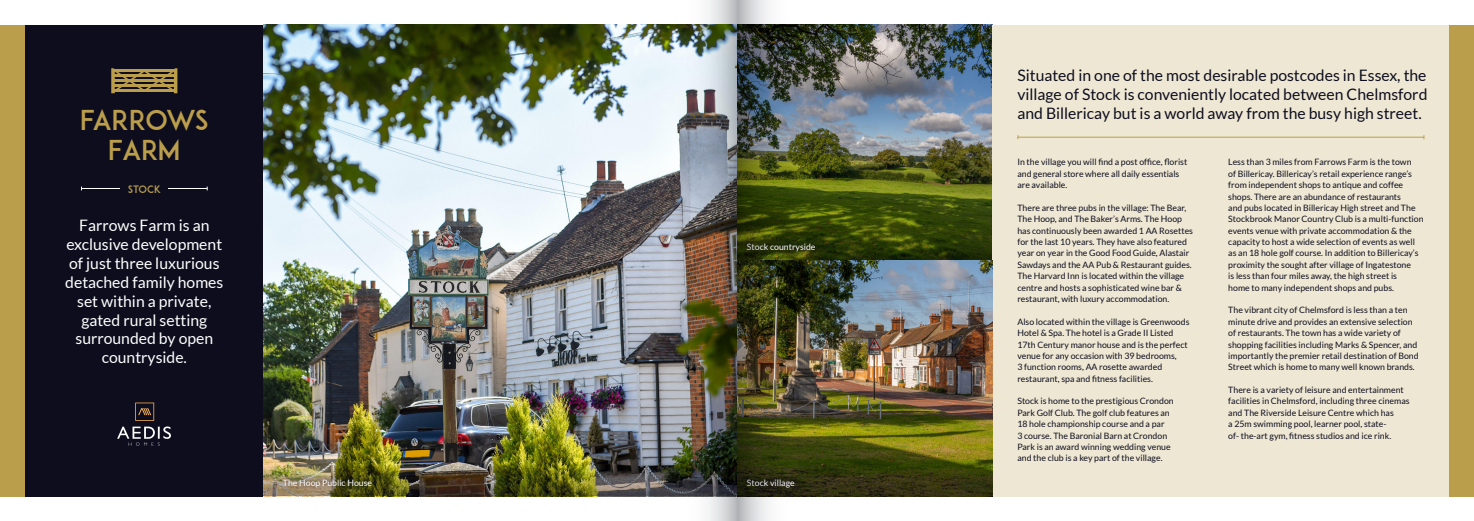
<style>
.page{position:relative;width:1474px;height:521px;background:#fff}
.page>*{position:absolute;margin:0;border:0;box-sizing:border-box;transform-origin:0 0}
.t1{font:27.12px "ADAM.CGPRO";letter-spacing:-.055em;color:#bb9e4b}
.t2{font:27.12px "ADAM.CGPRO";letter-spacing:-.03em;color:#bb9e4b}
.t3{font:15.75px/18.9px "Lato";color:#0d0d1e;text-align:justify}
.t4{font:15.75px/18.9px "Lato";color:#fff;text-align:center}
.t5{font:10.24px "ADAM.CGPRO";letter-spacing:-.01em;color:#bb9e4b}
.t6{font:8.75px/11.4px "Lato";color:#0d0d1e}
.t7{font:8.75px "Lato";color:#fff}
</style>
<div class="page">
<img style="left:264px;top:25px;width:728px;height:471px">
<div style="left:992px;top:25px;width:457px;height:471px;background:#eee7d3"></div>
<hr style="left:1017px;top:137px;width:406px;height:1px;background:#bb9e4b">
<div style="left:25px;top:25px;width:239px;height:471px;background:#0d0d1e"></div>
<svg style="left:117px;top:402px;width:54px;height:44px"></svg>
<div style="left:0;top:25px;width:25px;height:471px;background:#bb9e4b"></div>
<hr style="left:81px;top:188px;width:126px;height:1px;background:#fff">
<div style="left:121px;top:185px;width:47px;height:16px;background:#0d0d1e"></div>
<div style="left:1449px;top:25px;width:24px;height:471px;background:#bb9e4b"></div>
<svg style="left:111px;top:68px;width:66px;height:25px"></svg>
<img style="left:264px;top:463px;width:410px;height:33px">
<svg style="left:801px;top:237px;width:20px;height:21px"></svg>
<svg style="left:277px;top:472px;width:101px;height:21px;background:#736a41"></svg>
<img style="left:674px;top:0;width:63px;height:521px">
<img style="left:737px;top:0;width:64px;height:521px">
<p class="t1" style="left:80px;top:103px;width:130px">FARROWS</p>
<p class="t2" style="left:108px;top:134px;width:74px">fARM</p>
<p class="t5" style="left:128px;top:183px;width:34px">STOCK</p>
<p class="t4" style="left:65px;top:216px;width:160px">Farrows Farm is an exclusive development of just three luxurious detached family homes set within a private, gated rural setting surrounded by open countryside.</p>
<p class="t7" style="left:283px;top:478px;width:91px">The Hoop Public House</p>
<p class="t7" style="left:747px;top:242px;width:70px">Stock countryside</p>
<p class="t7" style="left:747px;top:478px;width:49px">Stock village</p>
<p class="t3" style="left:1017px;top:66px;width:411px">Situated in one of the most desirable postcodes in Essex, the village of Stock is conveniently located between Chelmsford and Billericay but is a world away from the busy high street.</p>
<p class="t6" style="left:1017px;top:157px;width:171px">In the village you will find a post office, florist</p>
<p class="t6" style="left:1017px;top:168px;width:163px">and general store where all daily essentials</p>
<p class="t6" style="left:1017px;top:179px;width:51px">are available.</p>
<p class="t6" style="left:1017px;top:202px;width:177px">There are three pubs in the village: The Bear, The Hoop, and The Baker’s Arms. The Hoop has continuously been awarded 1 AA Rosettes for the last 10 years. They have also featured year on year in the Good Food Guide, Alastair Sawdays and the AA Pub &amp; Restaurant guides.<br>The Harvard Inn is located within the village centre and hosts a sophisticated wine bar &amp; restaurant, with luxury accommodation.</p>
<p class="t6" style="left:1017px;top:316px;width:174px">Also located within the village is Greenwoods Hotel &amp; Spa. The hotel is a Grade II Listed 17th Century manor house and is the perfect venue for any occasion with 39 bedrooms,<br>3 function rooms, AA rosette awarded restaurant, spa and fitness facilities.</p>
<p class="t6" style="left:1017px;top:395px;width:158px">Stock is home to the prestigious Crondon Park Golf Club. The golf club features an 18 hole championship course and a par<br>3 course. The Baronial Barn at Crondon Park is an award winning wedding venue and the club is a key part of the village.</p>
<p class="t6" style="left:1228px;top:157px;width:197px">Less than 3 miles from Farrows Farm is the town<br>of Billericay. Billericay’s retail experience range’s from independent shops to antique and coffee shops. There are an abundance of restaurants<br>and pubs located in Billericay High street and The Stockbrook Manor Country Club is a multi-function events venue with private accommodation &amp; the capacity to host a wide selection of events as well as an 18 hole golf course. In addition to Billericay’s proximity the sought after village of Ingatestone<br>is less than four miles away, the high street is<br>home to many independent shops and pubs.</p>
<p class="t6" style="left:1228px;top:304px;width:192px">The vibrant city of Chelmsford is less than a ten minute drive and provides an extensive selection of restaurants. The town has a wide variety of shopping facilities including Marks &amp; Spencer, and importantly the premier retail destination of Bond Street which is home to many well known brands.</p>
<p class="t6" style="left:1228px;top:384px;width:183px">There is a variety of leisure and entertainment facilities in Chelmsford, including three cinemas and The Riverside Leisure Centre which has<br>a 25m swimming pool, learner pool, state-<br>of- the-art gym, fitness studios and ice rink.</p>
</div>
